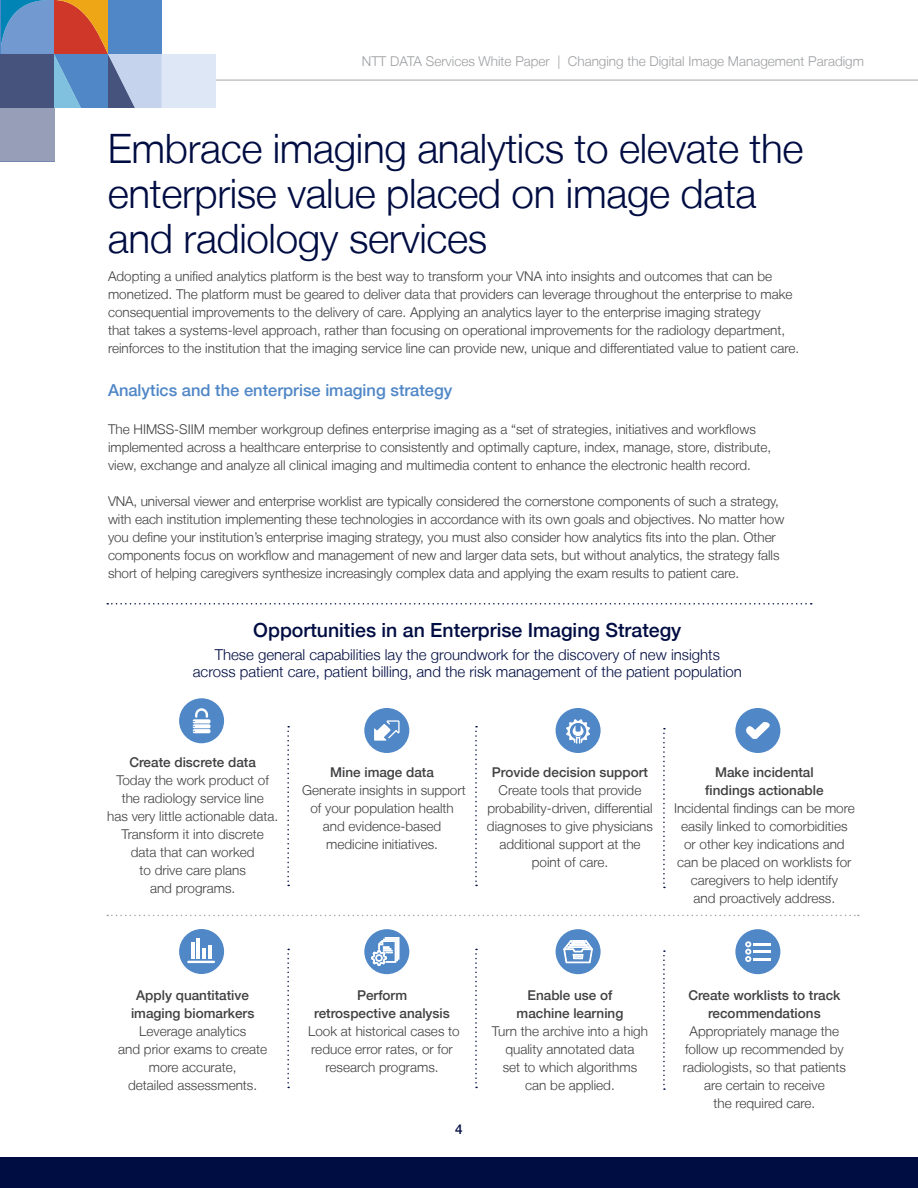
<style>
.page{position:relative;width:918px;height:1188px;background:#fff}
.page>*{position:absolute;margin:0;border:0;box-sizing:border-box;transform-origin:0 0}
.t1{font:300 40.5px/45px "Helvetica Neue LT";letter-spacing:-.01em;color:#000d42}
.t2{font:500 19.5px "Helvetica Neue LT";color:#000d42}
.t3{font:500 16.5px "Helvetica Neue LT";color:#5087c7}
.t4{font:300 15px/16.5px "Helvetica Neue LT";color:#000d42;text-align:center}
.t5{font:300 13.5px/18px "Helvetica Neue LT";color:#414042;text-align:center}
.t6{font:500 13.5px/18px "Helvetica Neue LT";color:#414042;text-align:center}
.t7{font:300 13.5px "Helvetica Neue LT";color:#9d9fa2}
.t8{font:500 13.5px "Helvetica Neue LT";color:#000d42}
</style>
<div class="page">
<hr style="left:216px;top:79px;width:702px;height:2px;background:#c2c4c6">
<div style="left:0;top:1158px;width:918px;height:30px;background:#000d42"></div>
<svg style="left:0;top:0;width:162px;height:108px;background:#7782a2"></svg>
<div style="left:0;top:108px;width:54px;height:54px;background:#969eb8"></div>
<div style="left:162px;top:54px;width:54px;height:54px;background:#dee7f5"></div>
<svg style="left:287px;top:726px;width:2px;height:160px"></svg>
<svg style="left:287px;top:949px;width:2px;height:139px"></svg>
<svg style="left:475px;top:726px;width:2px;height:160px"></svg>
<svg style="left:475px;top:949px;width:2px;height:139px"></svg>
<svg style="left:663px;top:728px;width:2px;height:160px"></svg>
<svg style="left:663px;top:950px;width:2px;height:140px"></svg>
<svg style="left:107px;top:915px;width:752px;height:1px"></svg>
<svg style="left:107px;top:603px;width:705px;height:2px"></svg>
<div style="left:179px;top:698px;width:45px;height:45px;background:#5087c7;border-radius:50%"></div>
<div style="left:179px;top:929px;width:45px;height:45px;background:#5087c7;border-radius:50%"></div>
<div style="left:364px;top:708px;width:45px;height:45px;background:#5087c7;border-radius:50%"></div>
<div style="left:364px;top:929px;width:45px;height:45px;background:#5087c7;border-radius:50%"></div>
<div style="left:556px;top:708px;width:45px;height:45px;background:#5087c7;border-radius:50%"></div>
<div style="left:556px;top:929px;width:45px;height:45px;background:#5087c7;border-radius:50%"></div>
<div style="left:735px;top:708px;width:45px;height:45px;background:#5087c7;border-radius:50%"></div>
<div style="left:735px;top:929px;width:45px;height:45px;background:#5087c7;border-radius:50%"></div>
<svg style="left:193px;top:708px;width:17px;height:25px"></svg>
<svg style="left:374px;top:720px;width:26px;height:21px"></svg>
<svg style="left:746px;top:722px;width:24px;height:17px"></svg>
<svg style="left:745px;top:941px;width:26px;height:21px"></svg>
<hr style="left:187px;top:961px;width:28px;height:2px;background:#fff">
<hr style="left:191px;top:943px;width:4px;height:16px;background:#fff">
<hr style="left:197px;top:938px;width:3px;height:21px;background:#fff">
<hr style="left:202px;top:949px;width:4px;height:10px;background:#fff">
<hr style="left:208px;top:945px;width:3px;height:14px;background:#fff">
<svg style="left:566px;top:719px;width:24px;height:25px"></svg>
<svg style="left:564px;top:940px;width:29px;height:24px"></svg>
<svg style="left:371px;top:937px;width:28px;height:29px"></svg>
<p class="t7" style="left:362px;top:53px;width:504px">NTT DATA Services White Paper | Changing the Digital Image Management Paradigm</p>
<h1 class="t1" style="left:108px;top:126px;width:697px">Embrace imaging analytics to elevate the enterprise value placed on image data and radiology services</h1>
<p class="t5" style="left:108px;top:267px;width:693px;text-align:left">Adopting a unified analytics platform is the best way to transform your VNA into insights and outcomes that can be monetized. The platform must be geared to deliver data that providers can leverage throughout the enterprise to make consequential improvements to the delivery of care. Applying an analytics layer to the enterprise imaging strategy<br>that takes a systems-level approach, rather than focusing on operational improvements for the radiology department, reinforces to the institution that the imaging service line can provide new, unique and differentiated value to patient care.</p>
<p class="t3" style="left:108px;top:380px;width:346px">Analytics and the enterprise imaging strategy</p>
<p class="t5" style="left:108px;top:420px;width:665px;text-align:left">The HIMSS-SIIM member workgroup defines enterprise imaging as a “set of strategies, initiatives and workflows implemented across a healthcare enterprise to consistently and optimally capture, index, manage, store, distribute, view, exchange and analyze all clinical imaging and multimedia content to enhance the electronic health record.</p>
<p class="t5" style="left:108px;top:492px;width:678px;text-align:left">VNA, universal viewer and enterprise worklist are typically considered the cornerstone components of such a strategy, with each institution implementing these technologies in accordance with its own goals and objectives. No matter how you define your institution’s enterprise imaging strategy, you must also consider how analytics fits into the plan. Other components focus on workflow and management of new and larger data sets, but without analytics, the strategy falls short of helping caregivers synthesize increasingly complex data and applying the exam results to patient care.</p>
<h2 class="t2" style="left:253px;top:618px;width:430px">Opportunities in an Enterprise Imaging Strategy</h2>
<p class="t4" style="left:193px;top:646px;width:551px">These general capabilities lay the groundwork for the discovery of new insights across patient care, patient billing, and the risk management of the patient population</p>
<p class="t6" style="left:129px;top:753px;width:128px">Create discrete data</p>
<p class="t5" style="left:107px;top:771px;width:173px">Today the work product of the radiology service line<br>has very little actionable data.<br>Transform it into discrete data that can worked<br>to drive care plans<br>and programs.</p>
<p class="t6" style="left:330px;top:763px;width:105px">Mine image data</p>
<p class="t5" style="left:302px;top:781px;width:165px">Generate insights in support of your population health and evidence-based medicine initiatives.</p>
<p class="t6" style="left:492px;top:763px;width:158px">Provide decision support</p>
<p class="t5" style="left:487px;top:781px;width:168px">Create tools that provide probability-driven, differential diagnoses to give physicians additional support at the point of care.</p>
<p class="t6" style="left:705px;top:763px;width:120px">Make incidental findings actionable</p>
<p class="t5" style="left:674px;top:799px;width:182px">Incidental findings can be more easily linked to comorbidities or other key indications and can be placed on worklists for caregivers to help identify<br>and proactively address.</p>
<p class="t6" style="left:131px;top:986px;width:125px">Apply quantitative imaging biomarkers</p>
<p class="t5" style="left:118px;top:1022px;width:151px">Leverage analytics<br>and prior exams to create more accurate,<br>detailed assessments.</p>
<p class="t6" style="left:314px;top:986px;width:137px">Perform<br>retrospective analysis</p>
<p class="t5" style="left:308px;top:1022px;width:153px">Look at historical cases to reduce error rates, or for research programs.</p>
<p class="t8" style="left:455px;top:1121px;width:9px">4</p>
<p class="t6" style="left:517px;top:986px;width:108px">Enable use of machine learning</p>
<p class="t5" style="left:492px;top:1022px;width:158px">Turn the archive into a high quality annotated data<br>set to which algorithms can be applied.</p>
<p class="t6" style="left:688px;top:986px;width:154px">Create worklists to track recommendations</p>
<p class="t5" style="left:683px;top:1022px;width:165px">Appropriately manage the follow up recommended by radiologists, so that patients are certain to receive<br>the required care.</p>
</div>
